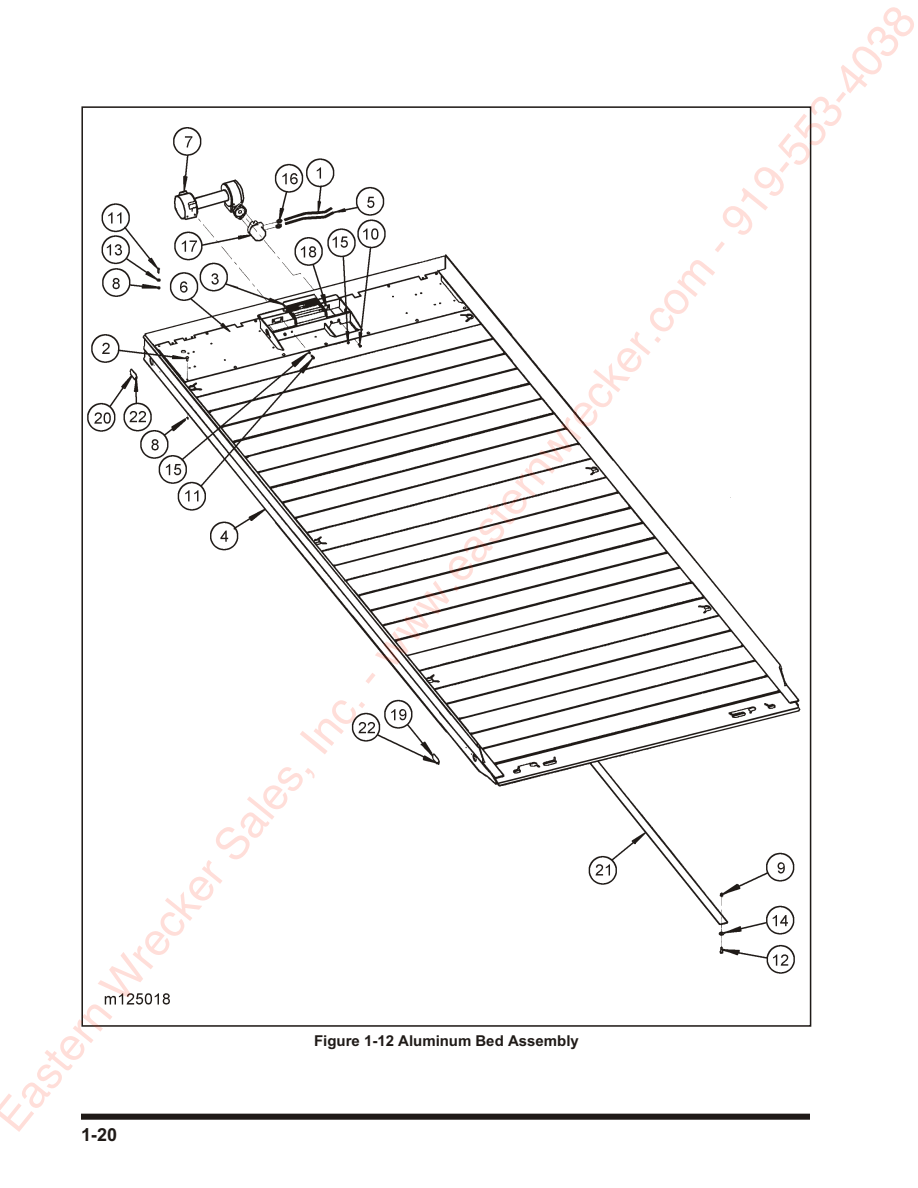
<style>
.page{position:relative;width:918px;height:1188px;background:#fff}
.page>*{position:absolute;margin:0;border:0;box-sizing:border-box;transform-origin:0 0}
.t1{font:45px "Helvetica";color:rgb(255 38 0/.15)}
.t2{font:700 18px "Arial";color:#1f1a17}
.t3{font:700 15px "Arial";color:#1f1a17}
</style>
<div class="page">
<div style="left:81px;top:1114px;width:729px;height:6px;background:#1f1a17"></div>
<img style="left:87px;top:127px;width:714px;height:878px">
<p class="t1" style="left:-10px;top:1113px;width:1434px;rotate:-51deg">Eastern Wrecker Sales, Inc. - www.easternwrecker.com - 919-553-4038</p>
<p class="t3" style="left:314px;top:1035px;width:266px">Fig ure 1-12 Alu mi num Bed Assembly</p>
<p class="t2" style="left:81px;top:1128px;width:38px">1-20</p>
</div>
